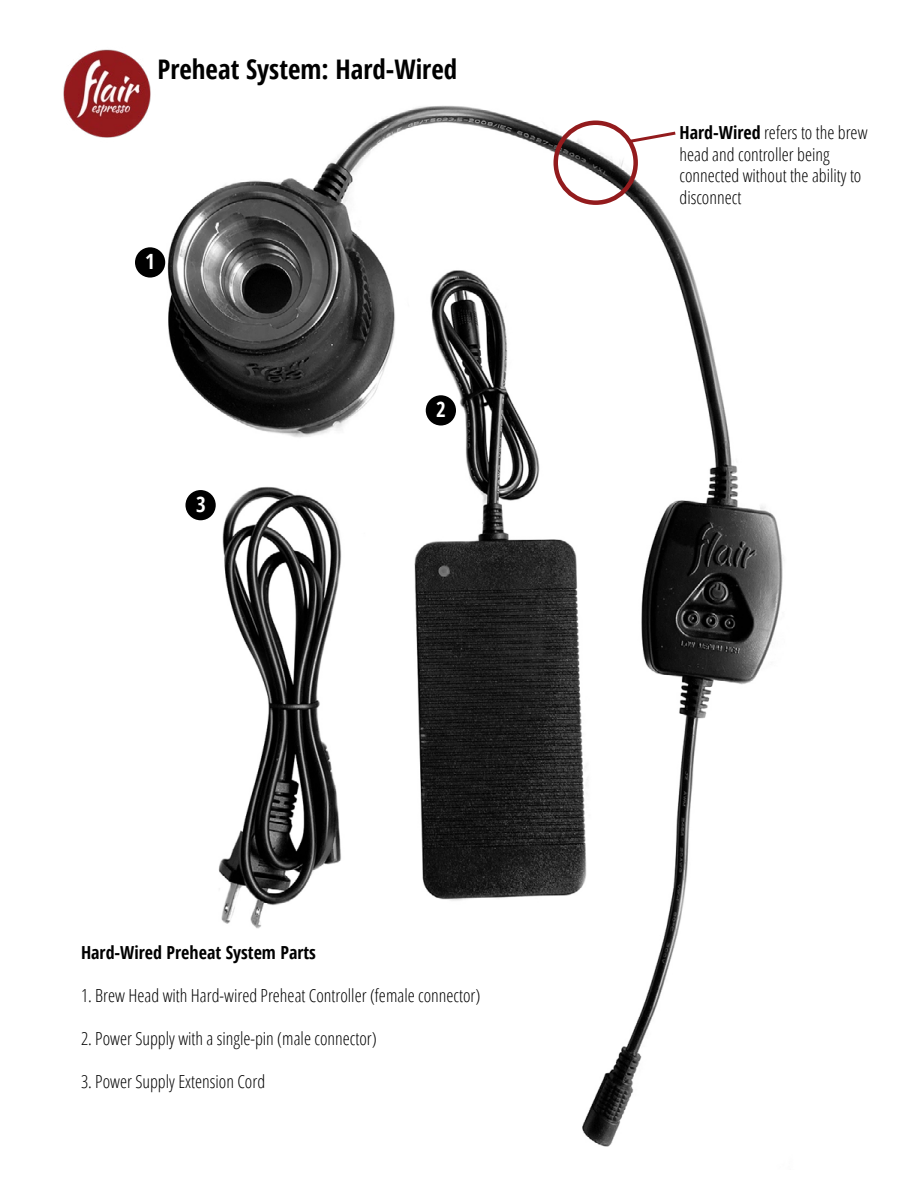
<style>
.page{position:relative;width:918px;height:1188px;background:#fff}
.page>*{position:absolute;margin:0;border:0;box-sizing:border-box;transform-origin:0 0}
.t1{font:700 condensed 27px "Open Sans";color:#000}
.t2{font:700 condensed 21px "Open Sans";color:#fff}
.t3{font:300 condensed 18px/21.6px "Open Sans";color:#000}
.t4{font:700 condensed 18px "Open Sans";color:#000}
.s1{font-weight:700}
</style>
<div class="page">
<img style="left:135px;top:105px;width:648px;height:1042px">
<img style="left:63px;top:49px;width:97px;height:97px">
<div style="left:135px;top:247px;width:30px;height:31px;background:#000;border-radius:50%"></div>
<div style="left:185px;top:490px;width:31px;height:30px;background:#000;border-radius:50%"></div>
<div style="left:426px;top:395px;width:30px;height:31px;background:#000;border-radius:50%"></div>
<div style="left:554px;top:121px;width:84px;height:84px;border:4px solid #931b1d;border-radius:50%"></div>
<svg style="left:625px;top:130px;width:54px;height:15px"></svg>
<h1 class="t1" style="left:158px;top:50px;width:301px">Preheat System: Hard-Wired</h1>
<p class="t2" style="left:145px;top:247px;width:11px">1</p>
<p class="t2" style="left:196px;top:490px;width:11px">3</p>
<p class="t2" style="left:436px;top:395px;width:11px">2</p>
<p class="t4" style="left:81px;top:940px;width:237px">Hard-Wired Preheat System Parts</p>
<p class="t3" style="left:81px;top:984px;width:401px">1. Brew Head with Hard-wired Preheat Controller (female connector)</p>
<p class="t3" style="left:81px;top:1027px;width:297px">2. Power Supply with a single-pin (male connector)</p>
<p class="t3" style="left:81px;top:1070px;width:186px">3. Power Supply Extension Cord</p>
<p class="t3" style="left:680px;top:121px;width:190px"><span class="s1">Hard-Wired</span> refers to the brew head and controller being connected without the ability to disconnect</p>
</div>
